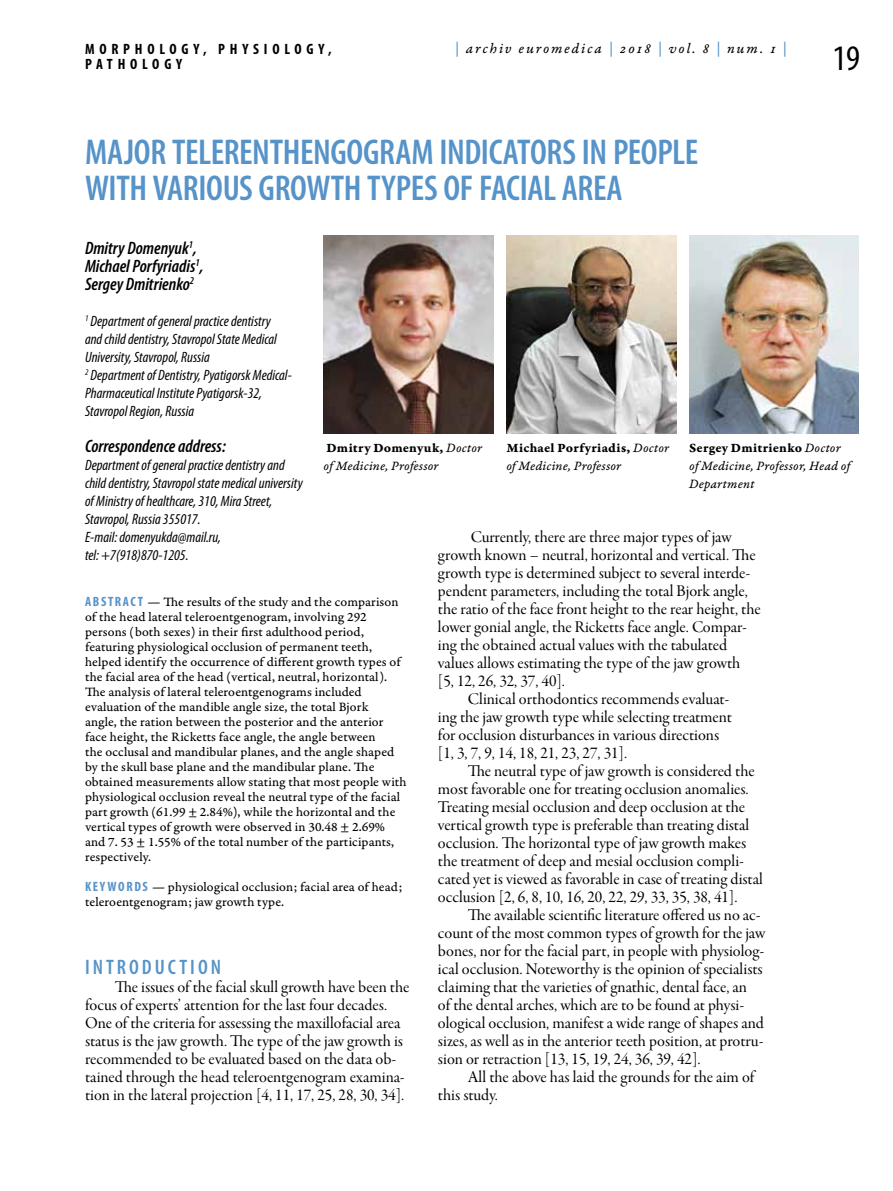
<style>
.page{position:relative;width:893px;height:1191px;background:#fff}
.page>*{position:absolute;margin:0;border:0;box-sizing:border-box;transform-origin:0 0}
.t1{font:600 condensed 36px/36px "Myriad Pro";letter-spacing:-.01em;color:#5693c9}
.t2{font:condensed 36px "Myriad Pro";color:#000}
.t3{font:600 condensed 21px "Myriad Pro";letter-spacing:.145em;color:#5693c9}
.t4{font:italic 600 condensed 18px/18px "Myriad Pro";color:#000}
.t5{font:16.5px/18px "Garamond Premr Pro Subh";color:#000}
.t6{font:italic condensed 15px/18px "Myriad Pro";color:#000}
.t7{font:15px "Garamond Premr Pro It Capt";letter-spacing:.125em;color:#000}
.t8{font:700 condensed 15px/15px "Myriad Pro";letter-spacing:.32em;color:#000}
.t9{font:13.5px/15px "Garamond Premr Pro Capt";letter-spacing:.005em;color:#000}
.t10{font:13.5px/18px "Garamond Premr Pro It Capt";letter-spacing:.015em;color:#000}
.t11{font:13.5px "Garamond Premr Pro Bd Capt";letter-spacing:.015em;color:#000}
.s1{color:#5693c9}
.s2{font-family:"Garamond Premr Pro It Capt"}
.s3{font-family:"Myriad Pro";font-weight:700;font-stretch:condensed;color:#5693c9}
</style>
<div class="page">
<img style="left:506px;top:236px;width:170px;height:198px">
<img style="left:689px;top:236px;width:170px;height:198px">
<img style="left:324px;top:236px;width:170px;height:198px">
<p class="t8" style="left:85px;top:41px;width:248px">MORPH OLOGY, PH YSIOLOGY,<br>PATH OLOGY</p>
<p class="t7" style="left:455px;top:40px;width:333px"><span class="s1">|</span> archiv euromedica <span class="s1">|</span> 2018 <span class="s1">|</span> vol. 8 <span class="s1">|</span> num. 1 <span class="s1">|</span></p>
<h1 class="t1" style="left:85px;top:134px;width:615px">MAJOR TELERENTHENGOGRAM INDICATORS IN PEOPLE<br>WITH VARIOUS GROWTH TYPES OF FACIAL AREA</h1>
<h1 class="t2" style="left:832px;top:36px;width:29px">19</h1>
<p class="t4" style="left:85px;top:239px;width:120px">Dmitry Domenyuk<sup>1</sup>,<br>Michael Porfyriadis<sup>1</sup>,<br>Sergey Dmitrienko<sup>2</sup></p>
<p class="t6" style="left:85px;top:311px;width:208px"><sup>1</sup> Department of general practice dentistry and child dentistry, Stavropol State Medical University, Stavropol, Russia<br><sup>2</sup> Department of Dentistry, Pyatigorsk Medical-Pharmaceutical Institute Pyatigorsk-32, Stavropol Region, Russia</p>
<p class="t4" style="left:85px;top:437px;width:142px">Correspondence address:</p>
<p class="t6" style="left:85px;top:455px;width:219px">Department of general practice dentistry and child dentistry, Stavropol state medical university of Ministry of healthcare, 310, Mira Street, Stavropol, Russia 355017.<br>E-mail: domenyukda@mail.ru,<br>tel: +7(918)870-1205.</p>
<p class="t11" style="left:506px;top:439px;width:164px">Michael Porfyriadis, <span class="s2">Doctor</span></p>
<p class="t10" style="left:506px;top:457px;width:116px">of Medicine, Professor</p>
<p class="t11" style="left:326px;top:439px;width:157px">Dmitry Domenyuk, <span class="s2">Doctor</span></p>
<p class="t10" style="left:324px;top:457px;width:116px">of Medicine, Professor</p>
<p class="t11" style="left:689px;top:439px;width:153px">Sergey Dmitrienko <span class="s2">Doctor</span></p>
<p class="t10" style="left:689px;top:457px;width:163px">of Medicine, Professor, Head of<br>Department</p>
<p class="t5" style="left:471px;top:528px;width:262px">Currently, there are three major types of jaw</p>
<p class="t5" style="left:438px;top:546px;width:319px">growth known – neutral, horizontal and vertical. The</p>
<p class="t5" style="left:438px;top:564px;width:314px">growth type is determined subject to several interde-</p>
<p class="t5" style="left:438px;top:582px;width:311px">pendent parameters, including the total Bjork angle,</p>
<p class="t5" style="left:438px;top:600px;width:324px">the ratio of the face front height to the rear height, the</p>
<p class="t5" style="left:438px;top:618px;width:311px">lower gonial angle, the Ricketts face angle. Compar-</p>
<p class="t5" style="left:438px;top:636px;width:291px">ing the obtained actual values with the tabulated</p>
<p class="t5" style="left:438px;top:654px;width:304px">values allows estimating the type of the jaw growth</p>
<p class="t5" style="left:438px;top:672px;width:129px">[5, 12, 26, 32, 37, 40].</p>
<p class="t5" style="left:468px;top:690px;width:263px">Clinical orthodontics recommends evaluat-</p>
<p class="t5" style="left:438px;top:708px;width:295px">ing the jaw growth type while selecting treatment</p>
<p class="t5" style="left:438px;top:726px;width:283px">for occlusion disturbances in various directions</p>
<p class="t5" style="left:438px;top:744px;width:191px">[1, 3, 7, 9, 14, 18, 21, 23, 27, 31].</p>
<p class="t5" style="left:468px;top:762px;width:288px">The neutral type of jaw growth is considered the</p>
<p class="t5" style="left:438px;top:780px;width:312px">most favorable one for treating occlusion anomalies.</p>
<p class="t5" style="left:438px;top:798px;width:308px">Treating mesial occlusion and deep occlusion at the</p>
<p class="t5" style="left:438px;top:816px;width:313px">vertical growth type is preferable than treating distal</p>
<p class="t5" style="left:438px;top:834px;width:310px">occlusion. The horizontal type of jaw growth makes</p>
<p class="t5" style="left:438px;top:852px;width:308px">the treatment of deep and mesial occlusion compli-</p>
<p class="t5" style="left:438px;top:870px;width:327px">cated yet is viewed as favorable in case of treating distal</p>
<p class="t5" style="left:438px;top:888px;width:301px">occlusion [2, 6, 8, 10, 16, 20, 22, 29, 33, 35, 38, 41].</p>
<p class="t5" style="left:468px;top:906px;width:294px">The available scientific literature offered us no ac-</p>
<p class="t5" style="left:438px;top:924px;width:329px">count of the most common types of growth for the jaw</p>
<p class="t5" style="left:438px;top:942px;width:328px">bones, nor for the facial part, in people with physiolog-</p>
<p class="t5" style="left:438px;top:960px;width:326px">ical occlusion. Noteworthy is the opinion of specialists</p>
<p class="t5" style="left:438px;top:978px;width:311px">claiming that the varieties of gnathic, dental face, an</p>
<p class="t5" style="left:438px;top:996px;width:308px">of the dental arches, which are to be found at physi-</p>
<p class="t5" style="left:438px;top:1014px;width:327px">ological occlusion, manifest a wide range of shapes and</p>
<p class="t5" style="left:438px;top:1032px;width:327px">sizes, as well as in the anterior teeth position, at protru-</p>
<p class="t5" style="left:438px;top:1050px;width:264px">sion or retraction [13, 15, 19, 24, 36, 39, 42].</p>
<p class="t5" style="left:468px;top:1068px;width:288px">All the above has laid the grounds for the aim of</p>
<p class="t5" style="left:438px;top:1086px;width:61px">this study.</p>
<p class="t9" style="left:85px;top:594px;width:323px"><span class="s3">AB S T R AC T</span> — The results of the study and the comparison of the head lateral teleroentgenogram, involving 292 persons (both sexes) in their first adulthood period, featuring physiological occlusion of permanent teeth, helped identify the occurrence of different growth types of the facial area of the head (vertical, neutral, horizontal).<br>The analysis of lateral teleroentgenograms included evaluation of the mandible angle size, the total Bjork<br>angle, the ration between the posterior and the anterior face height, the Ricketts face angle, the angle between<br>the occlusal and mandibular planes, and the angle shaped by the skull base plane and the mandibular plane. The obtained measurements allow stating that most people with physiological occlusion reveal the neutral type of the facial part growth (61.99 ± 2.84%), while the horizontal and the vertical types of growth were observed in 30.48 ± 2.69% and 7. 53 ± 1.55% of the total number of the participants, respectively.</p>
<p class="t9" style="left:85px;top:879px;width:319px"><span class="s3">K E Y W O R D S</span> — physiological occlusion; facial area of head; teleroentgenogram; jaw growth type.</p>
<p class="t3" style="left:85px;top:955px;width:138px">I NTRODUCTION</p>
<p class="t5" style="left:85px;top:978px;width:326px;text-indent:30px">The issues of the facial skull growth have been the focus of experts’ attention for the last four decades.<br>One of the criteria for assessing the maxillofacial area status is the jaw growth. The type of the jaw growth is recommended to be evaluated based on the data ob&shy;tained through the head teleroentgenogram examina&shy;tion in the lateral projection [4, 11, 17, 25, 28, 30, 34].</p>
</div>
